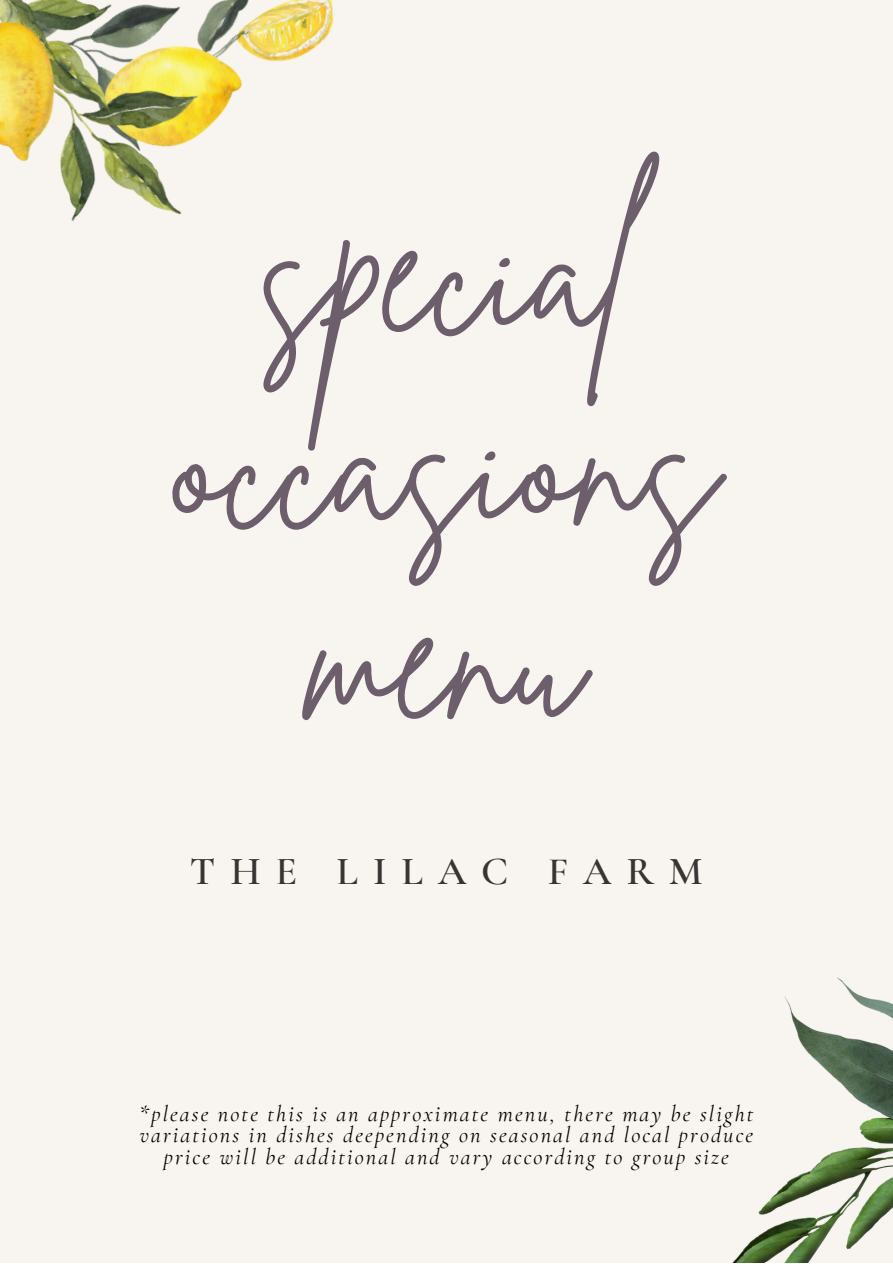
<style>
.page{position:relative;width:893px;height:1264px;background:#fff}
.page>*{position:absolute;margin:0;border:0;box-sizing:border-box;transform-origin:0 0}
.t1{font:179.85px/193.4px "Brittany Signature";color:#6d5e6b;text-align:center}
.t2{font:600 39.75px "Cormorant Garamond";letter-spacing:.375em;color:#373434}
.t3{font:italic 22.5px/21.3px "Cormorant Garamond";letter-spacing:.095em;color:#000}
</style>
<div class="page">
<div style="left:0;top:0;width:892px;height:1262px;background:#f8f4ef"></div>
<img style="left:0;top:0;width:334px;height:221px">
<img style="left:733px;top:977px;width:159px;height:285px">
<p class="t1" style="left:175px;top:176px;width:545px">special occasions menu</p>
<p class="t2" style="left:190px;top:847px;width:514px">THE LILAC FARM</p>
<p class="t3" style="left:139px;top:1103px;width:615px">*please note this is an approximate menu, there may be slight variations in dishes deepending on seasonal and local produce</p>
<p class="t3" style="left:164px;top:1145px;width:566px">price will be additional and vary according to group size</p>
</div>
